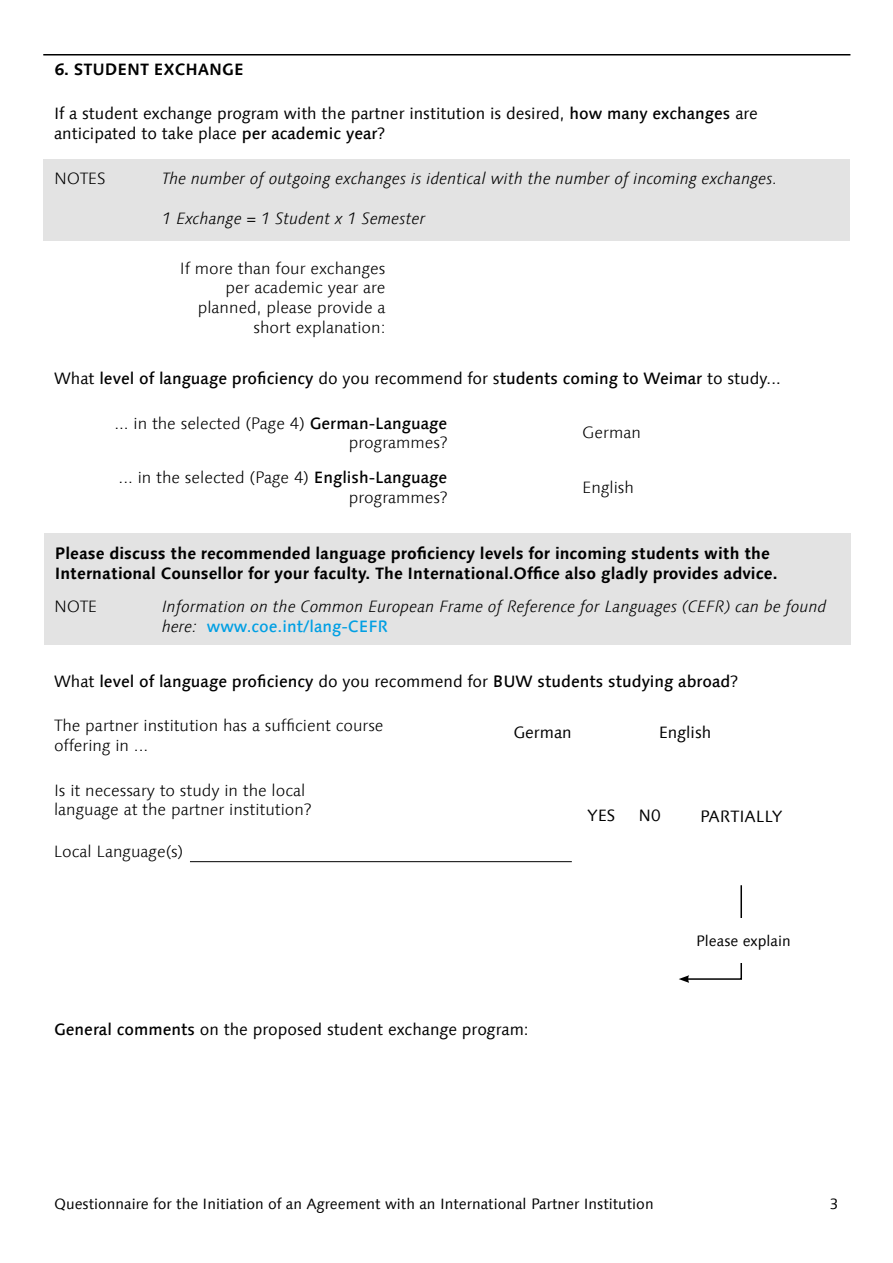
<style>
.page{position:relative;width:893px;height:1263px;background:#fff}
.page>*{position:absolute;margin:0;border:0;box-sizing:border-box;transform-origin:0 0}
.t1{font:300 16.5px/19.8px "Linotype Syntax Com";color:#000;text-align:right}
.t2{font:italic 300 16.5px/19.8px "Linotype Syntax Com";color:#000}
.t3{font:16.5px/19.8px "Linotype Syntax Com";color:#000}
.t4{font:700 16.5px/19.8px "Linotype Syntax Com";color:#000}
.t5{font:500 16.5px "Linotype Syntax Com";color:#000}
.t6{font:15px "Linotype Syntax Com";color:#000}
.s1{font-weight:500}
.s2{font-weight:400}
.s3{font-weight:500;font-style:normal;color:#009fe3}
</style>
<div class="page">
<hr style="left:43px;top:54px;width:807px;height:2px;background:#000">
<div style="left:43px;top:159px;width:807px;height:81px;background:#e3e3e3"></div>
<div style="left:44px;top:533px;width:806px;height:112px;background:#e3e3e3"></div>
<hr style="left:190px;top:861px;width:382px;height:1px;background:#000">
<svg style="left:679px;top:885px;width:63px;height:98px"></svg>
<div style="left:689px;top:918px;width:109px;height:45px;background:#fff"></div>
<p class="t4" style="left:55px;top:60px;width:191px">6. STUDENT EXCHANGE</p>
<p class="t3" style="left:54px;top:103px;width:705px">If a student exchange program with the partner institution is desired, <span class="s1">how many exchanges</span> are anticipated to take place <span class="s1">per academic year</span>?</p>
<p class="t1" style="left:54px;top:169px;width:53px">NOTES</p>
<p class="t2" style="left:162px;top:169px;width:617px">The number of outgoing exchanges is identical with the number of incoming exchanges.</p>
<p class="t2" style="left:162px;top:208px;width:265px">1 Exchange = 1 Student x 1 Semester</p>
<p class="t1" style="left:180px;top:258px;width:207px">If more than four exchanges per academic year are planned, please provide a short explanation:</p>
<p class="t5" style="left:54px;top:367px;width:728px"><span class="s2">What</span> level of language proficiency <span class="s2">do you recommend for s</span>tudents coming to Weimar <span class="s2">to study...</span></p>
<p class="t1" style="left:114px;top:413px;width:334px">... in the selected (Page 4) <span class="s1">German-Language </span>programmes?</p>
<p class="t1" style="left:582px;top:423px;width:60px">German</p>
<p class="t1" style="left:582px;top:477px;width:53px">English</p>
<p class="t1" style="left:119px;top:467px;width:330px">... in the selected (Page 4) <span class="s1">English-Language </span>programmes?</p>
<p class="t4" style="left:55px;top:544px;width:724px">Please discuss the recommended language proficiency levels for incoming students with the<br>International Counsellor for your faculty. The International.Office also gladly provides advice.</p>
<p class="t1" style="left:54px;top:597px;width:45px">NOTE</p>
<p class="t2" style="left:162px;top:597px;width:666px">Information on the Common European Frame of Reference for Languages (CEFR) can be found here: <span class="s3">www.coe.int/lang-CEFR</span></p>
<p class="t5" style="left:54px;top:670px;width:685px"><span class="s2">What</span> level of language proficiency <span class="s2">do you recommend for</span> BUW students studying abroad<span class="s2">?</span></p>
<p class="t1" style="left:54px;top:715px;width:331px;text-align:left">The partner institution has a sufficient course offering in ...</p>
<p class="t3" style="left:659px;top:722px;width:54px">English</p>
<p class="t3" style="left:513px;top:722px;width:60px">German</p>
<p class="t1" style="left:54px;top:780px;width:259px;text-align:left">Is it necessary to study in the local language at the partner institution?</p>
<p class="t1" style="left:54px;top:842px;width:131px">Local Language(s)</p>
<p class="t3" style="left:54px;top:1020px;width:476px"><span class="s1">General comments</span> on the proposed student exchange program:</p>
<p class="t3" style="left:588px;top:805px;width:29px">YES</p>
<p class="t3" style="left:638px;top:805px;width:24px">N0</p>
<p class="t3" style="left:700px;top:806px;width:84px">PARTIALLY</p>
<p class="t6" style="left:696px;top:931px;width:96px">Please explain</p>
<p class="t6" style="left:54px;top:1194px;width:601px">Questionnaire for the Initiation of an Agreement with an International Partner Institution</p>
<p class="t6" style="left:830px;top:1194px;width:10px">3</p>
</div>
